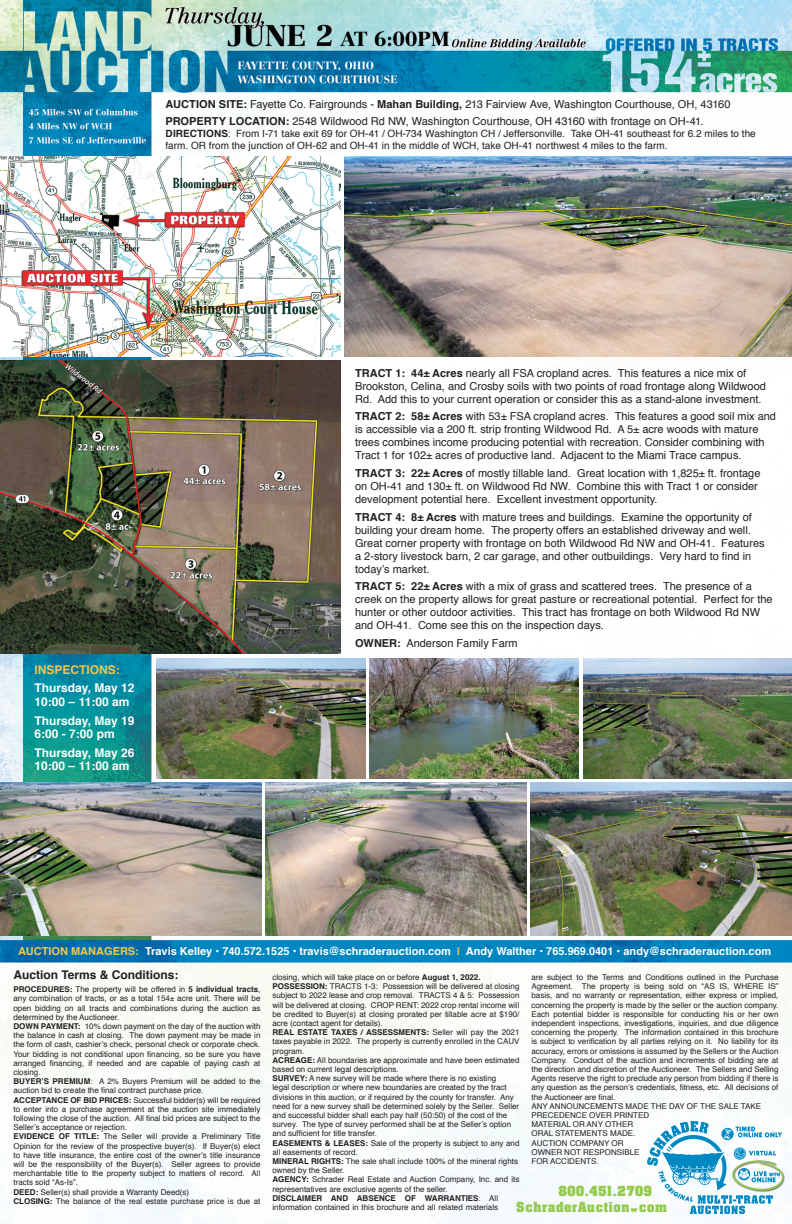
<style>
.page{position:relative;width:792px;height:1224px;background:#fff}
.page>*{position:absolute;margin:0;border:0;box-sizing:border-box;transform-origin:0 0}
.t1{font:700 12px/13.8px "Helvetica";color:#fff}
.t2{font:700 12px "Helvetica";color:#231f20}
.t3{font:700 12px "Helvetica";color:#f2c84f}
.t4{font:700 11.9px "Aachen";letter-spacing:.05em;color:#96ca4e}
.t5{font:11px/13px "Helvetica";color:#231f20}
.t6{font:700 11px "Helvetica";color:#fff}
.t7{font:10px/12px "Helvetica";letter-spacing:.005em;color:#231f20}
.t8{font:8px/9.2px "Helvetica";color:#231f20}
.s1{font-weight:700}
.s2{color:#f2c84f}
</style>
<div class="page">
<img style="left:0;top:0;width:792px;height:1224px">
<svg style="left:631px;top:1209px;width:7px;height:3px"></svg>
<img style="left:647px;top:1122px;width:135px;height:92px">
<div style="left:732px;top:1160px;width:53px;height:32px;background:#231f20;opacity:.75"></div>
<img style="left:732px;top:1160px;width:52px;height:30px">
<img style="left:0;top:156px;width:341px;height:200px">
<img style="left:0;top:783px;width:261px;height:153px">
<img style="left:265px;top:783px;width:262px;height:153px">
<img style="left:370px;top:658px;width:209px;height:120px">
<img style="left:157px;top:658px;width:209px;height:120px">
<img style="left:531px;top:783px;width:261px;height:153px">
<img style="left:583px;top:658px;width:209px;height:120px">
<img style="left:344px;top:156px;width:448px;height:200px">
<img style="left:0;top:361px;width:341px;height:293px">
<h3 class="t5" style="left:166px;top:97px;width:566px;line-height:16.5px"><span class="s1">AUCTION SITE:</span> Fayette Co. Fairgrounds - <span class="s1">Mahan Building,</span> 213 Fairview Ave, Washington Courthouse, OH, 43160<br><span class="s1">PROPERTY LOCATION:</span> 2548 Wildwood Rd NW, Washington Courthouse, OH 43160 with frontage on OH-41.</h3>
<p class="t7" style="left:166px;top:128px;width:592px"><span class="s1">DIRECTIONS</span>: From I-71 take exit 69 for OH-41 / OH-734 Washington CH / Jeffersonville. Take OH-41 southeast for 6.2 miles to the farm. OR from the junction of OH-62 and OH-41 in the middle of WCH, take OH-41 northwest 4 miles to the farm.</p>
<h1 class="t3" style="left:35px;top:660px;width:87px">INSPECTIONS:</h1>
<h1 class="t1" style="left:35px;top:681px;width:101px">Thursday, May 12<br>10:00 – 11:00 am</h1>
<h1 class="t1" style="left:35px;top:714px;width:101px">Thursday, May 19<br>6:00 - 7:00 pm</h1>
<h1 class="t1" style="left:35px;top:746px;width:101px">Thursday, May 26<br>10:00 – 11:00 am</h1>
<p class="t5" style="left:355px;top:367px;width:412px"><span class="s1">TRACT 1: 44± Acres</span> nearly all FSA cropland acres. This features a nice mix of<br>Brookston, Celina, and Crosby soils with two points of road frontage along Wildwood<br>Rd. Add this to your current operation or consider this as a stand-alone investment.</p>
<p class="t5" style="left:355px;top:410px;width:423px"><span class="s1">TRACT 2: 58± Acres</span> with 53± FSA cropland acres. This features a good soil mix and is accessible via a 200 ft. strip fronting Wildwood Rd. A 5± acre woods with mature trees combines income producing potential with recreation. Consider combining with Tract 1 for 102± acres of productive land. Adjacent to the Miami Trace campus.</p>
<h3 class="t5" style="left:355px;top:467px;width:407px"><span class="s1">TRACT 3: 22± Acres</span> of mostly tillable land. Great location with 1,825± ft. frontage on OH-41 and 130± ft. on Wildwood Rd NW. Combine this with Tract 1 or consider development potential here. Excellent investment opportunity.</h3>
<p class="t5" style="left:355px;top:510px;width:411px"><span class="s1">TRACT 4: 8± Acres</span> with mature trees and buildings. Examine the opportunity of building your dream home. The property offers an established driveway and well.<br>Great corner property with frontage on both Wildwood Rd NW and OH-41. Features a 2-story livestock barn, 2 car garage, and other outbuildings. Very hard to find in today’s market.</p>
<p class="t5" style="left:355px;top:580px;width:419px"><span class="s1">TRACT 5: 22± Acres</span> with a mix of grass and scattered trees. The presence of a creek on the property allows for great pasture or recreational potential. Perfect for the hunter or other outdoor activities. This tract has frontage on both Wildwood Rd NW and OH‑41. Come see this on the inspection days.</p>
<h3 class="t5" style="left:355px;top:636px;width:164px"><span class="s1">OWNER:</span> Anderson Family Farm</h3>
<h3 class="t6" style="left:18px;top:942px;width:755px"><span class="s2">AUCTION MANAGERS:</span> Travis Kelley • 740.572.1525 • travis@schraderauction.com <span class="s2">|</span> Andy Walther • 765.969.0401 • andy@schraderauction.com</h3>
<h1 class="t2" style="left:14px;top:965px;width:167px">Auction Terms &amp; Conditions:</h1>
<p class="t8" style="left:14px;top:985px;width:248px"><span class="s1">PROCEDURES:</span> The property will be offered in <span class="s1">5 individual tracts</span>, any combination of tracts, or as a total 154± acre unit. There will be open bidding on all tracts and combinations during the auction as determined by the Auctioneer.<br><span class="s1">DOWN PAYMENT:</span> 10% down payment on the day of the auction with the balance in cash at closing. The down payment may be made in the form of cash, cashier’s check, personal check or corporate check.<br>Your bidding is not conditional upon financing, so be sure you have arranged financing, if needed and are capable of paying cash at closing.<br><span class="s1">BUYER’S PREMIUM</span>: A 2% Buyers Premium will be added to the auction bid to create the final contract purchase price.<br><span class="s1">ACCEPTANCE OF BID PRICES:</span> Successful bidder(s) will be required to enter into a purchase agreement at the auction site immediately following the close of the auction. All final bid prices are subject to the Seller’s acceptance or rejection.<br><span class="s1">EVIDENCE OF TITLE:</span> The Seller will provide a Preliminary Title Opinion for the review of the prospective buyer(s). If Buyer(s) elect to have title insurance, the entire cost of the owner’s title insurance will be the responsibility of the Buyer(s). Seller agrees to provide merchantable title to the property subject to matters of record. All tracts sold “As-Is”.<br><span class="s1">DEED:</span> Seller(s) shall provide a Warranty Deed(s)<br><span class="s1">CLOSING:</span> The balance of the real estate purchase price is due at</p>
<p class="t8" style="left:272px;top:973px;width:248px">closing, which will take place on or before <span class="s1">August 1, 2022.<br>POSSESSION:</span> TRACTS 1-3: Possession will be delivered at closing subject to 2022 lease and crop removal. TRACTS 4 &amp; 5: Possession will be delivered at closing. CROP RENT: 2022 crop rental income will be credited to Buyer(s) at closing prorated per tillable acre at $190/ acre (contact agent for details).<br><span class="s1">REAL ESTATE TAXES / ASSESSMENTS:</span> Seller will pay the 2021 taxes payable in 2022. The property is currently enrolled in the CAUV program.<br><span class="s1">ACREAGE:</span> All boundaries are approximate and have been estimated based on current legal descriptions.<br><span class="s1">SURVEY:</span> A new survey will be made where there is no existing<br>legal description or where new boundaries are created by the tract divisions in this auction, or if required by the county for transfer. Any need for a new survey shall be determined solely by the Seller. Seller and successful bidder shall each pay half (50:50) of the cost of the survey. The type of survey performed shall be at the Seller’s option and sufficient for title transfer.<br><span class="s1">EASEMENTS &amp; LEASES:</span> Sale of the property is subject to any and all easements of record.<br><span class="s1">MINERAL RIGHTS:</span> The sale shall include 100% of the mineral rights owned by the Seller.<br><span class="s1">AGENCY:</span> Schrader Real Estate and Auction Company, Inc. and its representatives are exclusive agents of the seller.<br><span class="s1">DISCLAIMER AND ABSENCE OF WARRANTIES</span>: All information contained in this brochure and all related materials</p>
<p class="t8" style="left:532px;top:973px;width:249px">are subject to the Terms and Conditions outlined in the Purchase Agreement. The property is being sold on “AS IS, WHERE IS” basis, and no warranty or representation, either express or implied, concerning the property is made by the seller or the auction company.<br>Each potential bidder is responsible for conducting his or her own independent inspections, investigations, inquiries, and due diligence concerning the property. The information contained in this brochure is subject to verification by all parties relying on it. No liability for its accuracy, errors or omissions is assumed by the Sellers or the Auction Company. Conduct of the auction and increments of bidding are at the direction and discretion of the Auctioneer. The Sellers and Selling Agents reserve the right to preclude any person from bidding if there is any question as the person’s credentials, fitness, etc. All decisions of the Auctioneer are final.<br>ANY ANNOUNCEMENTS MADE THE DAY OF THE SALE TAKE PRECEDENCE OVER PRINTED<br>MATERIAL OR ANY OTHER<br>ORAL STATEMENTS MADE.<br>AUCTION COMPANY OR<br>OWNER NOT RESPONSIBLE<br>FOR ACCIDENTS.</p>
<h2 class="t4" style="left:558px;top:1183px;width:95px">800.451.2709</h2>
<h2 class="t4" style="left:516px;top:1199px;width:152px">SchraderAuction com</h2>
</div>
